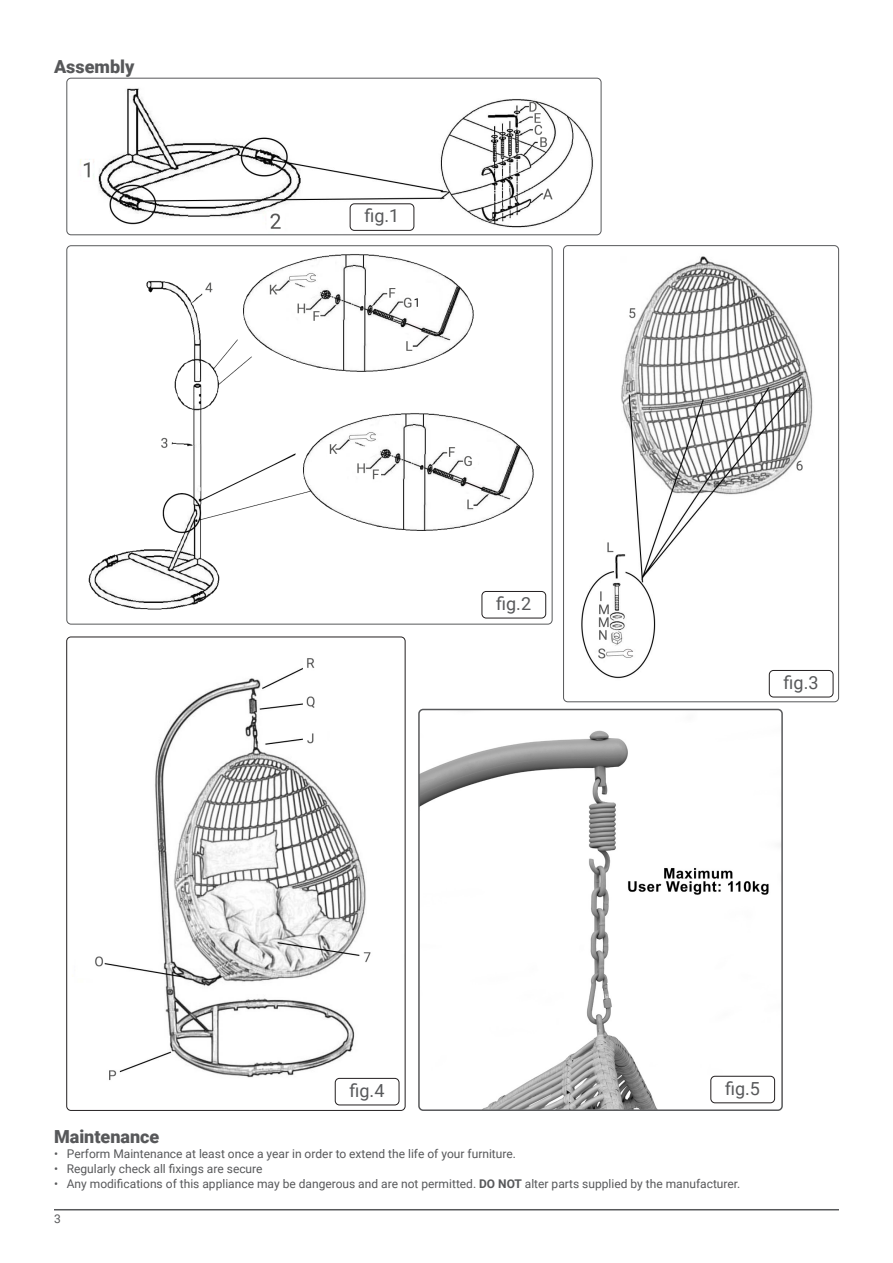
<style>
.page{position:relative;width:893px;height:1263px;background:#fff}
.page>*{position:absolute;margin:0;border:0;box-sizing:border-box;transform-origin:0 0}
.t1{font:18px "Roboto";color:#57585a}
.Section_Header{font:900 18px "Roboto";color:#57585a}
.t2{font:12px "Roboto";color:#57585a}
.s1{font-weight:700}
</style>
<div class="page">
<hr style="left:54px;top:1209px;width:785px;height:1px;background:#57585a">
<img style="left:67px;top:637px;width:338px;height:473px">
<div style="left:66px;top:637px;width:339px;height:474px;border:1px solid #231f20;border-radius:4px"></div>
<img style="left:421px;top:730px;width:355px;height:378px">
<div style="left:418px;top:709px;width:365px;height:402px;border:2px solid #57585a;border-radius:4px"></div>
<img style="left:67px;top:246px;width:485px;height:378px">
<img style="left:80px;top:78px;width:521px;height:157px">
<div style="left:66px;top:78px;width:535px;height:157px;border:1px solid #57585a;border-radius:4px"></div>
<img style="left:563px;top:247px;width:276px;height:455px">
<div style="left:563px;top:245px;width:276px;height:457px;border:1px solid #57585a;border-radius:4px"></div>
<div style="left:350px;top:203px;width:64px;height:28px;border:1px solid #231f20;border-radius:4px"></div>
<div style="left:482px;top:591px;width:64px;height:27px;border:1px solid #231f20;border-radius:4px"></div>
<div style="left:769px;top:670px;width:64px;height:27px;border:1px solid #231f20;border-radius:4px"></div>
<div style="left:335px;top:1078px;width:64px;height:27px;border:1px solid #231f20;border-radius:4px"></div>
<div style="left:710px;top:1076px;width:65px;height:27px;border:1px solid #231f20;border-radius:4px"></div>
<p class="Section_Header" style="left:54px;top:54px;width:82px">Assembly</p>
<p class="t1" style="left:364px;top:203px;width:36px">fig.1</p>
<p class="t1" style="left:496px;top:591px;width:36px">fig.2</p>
<p class="t1" style="left:784px;top:670px;width:36px">fig.3</p>
<p class="t1" style="left:350px;top:1078px;width:36px">fig.4</p>
<p class="t1" style="left:725px;top:1075px;width:36px">fig.5</p>
<p class="Section_Header" style="left:54px;top:1124px;width:107px">Maintenance</p>
<p class="t2" style="left:54px;top:1145px;width:464px">• Perform Maintenance at least once a year in order to extend the life of your furniture.</p>
<p class="t2" style="left:54px;top:1160px;width:210px">• Regularly check all fixings are secure</p>
<p class="t2" style="left:54px;top:1175px;width:688px">• Any modifications of this appliance may be dangerous and are not permitted. <span class="s1">DO NOT</span> alter parts supplied by the manufacturer.</p>
<p class="t2" style="left:54px;top:1210px;width:8px">3</p>
</div>
